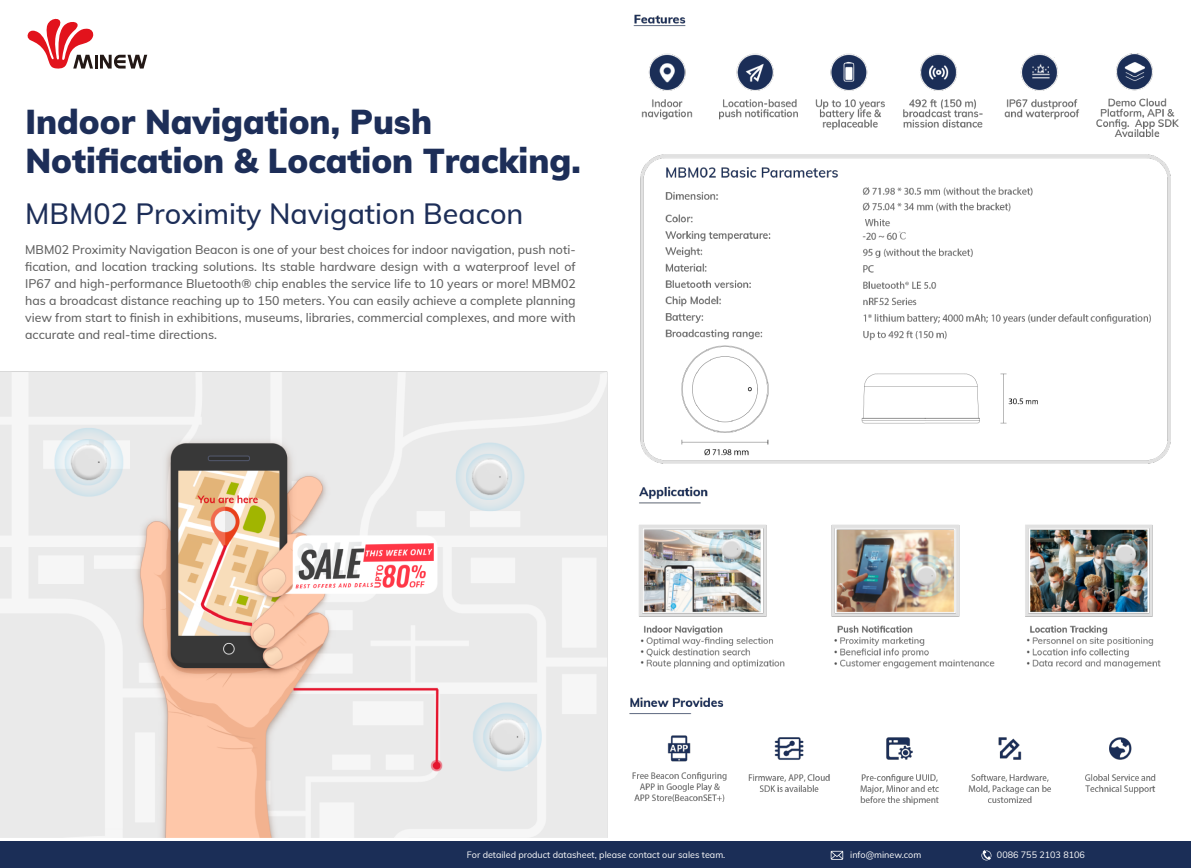
<style>
.page{position:relative;width:1191px;height:868px;background:#fff}
.page>*{position:absolute;margin:0;border:0;box-sizing:border-box;transform-origin:0 0}
.t1{font:900 33.8px/38.9px "Muli";color:#1d2e58}
.t2{font:500 28.7px "Muli";color:#1d2e58}
.t3{font:500 12.3px/17px "Muli";color:#606060;text-align:justify}
.t4{font:9px "Muli";color:#fff}
</style>
<div class="page">
<div style="left:0;top:842px;width:1191px;height:26px;background:#1b2e57"></div>
<svg style="left:830px;top:851px;width:13px;height:9px"></svg>
<svg style="left:981px;top:850px;width:10px;height:10px"></svg>
<img style="left:0;top:14px;width:1179px;height:824px">
<hr style="left:95px;top:55px;width:3px;height:14px;background:#231815">
<svg style="left:100px;top:55px;width:47px;height:14px"></svg>
<svg style="left:27px;top:16px;width:67px;height:53px"></svg>
<h1 class="t1" style="left:25px;top:101px;width:557px">Indoor Navigation, Push<br>Notification &amp; Location Tracking.</h1>
<h2 class="t2" style="left:25px;top:193px;width:500px">MBM02 Proximity Navigation Beacon</h2>
<p class="t3" style="left:25px;top:240px;width:552px">MBM02 Proximity Navigation Beacon is one of your best choices for indoor navigation, push noti&shy;fication, and location tracking solutions. Its stable hardware design with a waterproof level of IP67 and high-performance Bluetooth® chip enables the service life to 10 years or more! MBM02 has a broadcast distance reaching up to 150 meters. You can easily achieve a complete planning view from start to finish in exhibitions, museums, libraries, commercial complexes, and more with accurate and real-time directions.</p>
<p class="t4" style="left:467px;top:848px;width:260px">For detailed product datasheet, please contact our sales team.</p>
<p class="t4" style="left:850px;top:848px;width:73px">info@minew.com</p>
<p class="t4" style="left:997px;top:848px;width:90px">0086 755 2103 8106</p>
</div>
